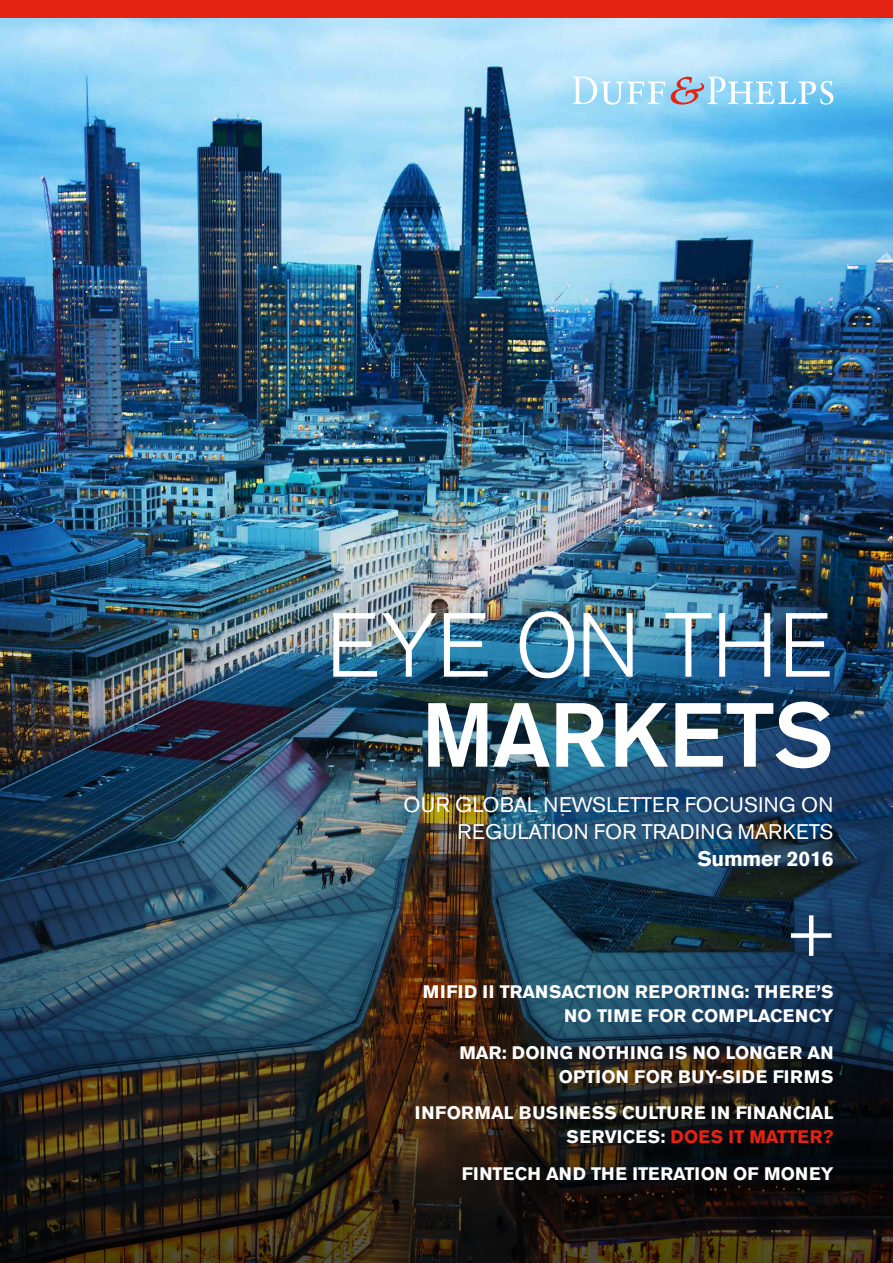
<style>
.page{position:relative;width:893px;height:1263px;background:#fff}
.page>*{position:absolute;margin:0;border:0;box-sizing:border-box;transform-origin:0 0}
.t1{font:300 90px "Akzidenz Grotesk BQ";letter-spacing:-.01em;color:#fff}
.t2{font:500 90px "Akzidenz Grotesk BQ";letter-spacing:-.01em;color:#fff}
.t3{font:21px/27px "Akzidenz Grotesk BQ";letter-spacing:.01em;color:#fff;text-align:right}
.t4{font:700 21px "Akzidenz Grotesk BQ";letter-spacing:-.01em;color:#fff}
.t5{font:700 18px/24px "Akzidenz Grotesk BQ";letter-spacing:.02em;color:#fff;text-align:right}
.t6{font:700 18px/24px "Akzidenz Grotesk BQ";color:#fff;text-align:right}
.s1{color:#e42313}
</style>
<div class="page">
<img style="left:0;top:17px;width:893px;height:461px">
<img style="left:0;top:478px;width:893px;height:785px">
<div style="left:0;top:0;width:893px;height:17px;background:#e42313"></div>
<svg style="left:791px;top:915px;width:40px;height:41px"></svg>
<svg style="left:572px;top:77px;width:93px;height:28px"></svg>
<svg style="left:671px;top:77px;width:162px;height:28px"></svg>
<h1 class="t1" style="left:326px;top:595px;width:508px">EYE ON THE</h1>
<h1 class="t2" style="left:421px;top:680px;width:414px">MARKETS</h1>
<p class="t3" style="left:404px;top:791px;width:431px">OUR GLOBAL NEWSLETTER FOCUSING ON<br>REGULATION FOR TRADING MARKETS</p>
<p class="t4" style="left:697px;top:846px;width:138px">Summer 2016</p>
<p class="t6" style="left:423px;top:980px;width:412px">MIFID II TRANSACTION REPORTING: THERE’S<br>NO TIME FOR COMPLACENCY</p>
<p class="t5" style="left:459px;top:1040px;width:376px">MAR: DOING NOTHING IS NO LONGER AN<br>OPTION FOR BUY-SIDE FIRMS</p>
<p class="t5" style="left:415px;top:1101px;width:420px">INFORMAL BUSINESS CULTURE IN FINANCIAL<br>SERVICES: <span class="s1">DOES IT MATTER?</span></p>
<p class="t6" style="left:462px;top:1162px;width:373px">FINTECH AND THE ITERATION OF MONEY</p>
</div>
